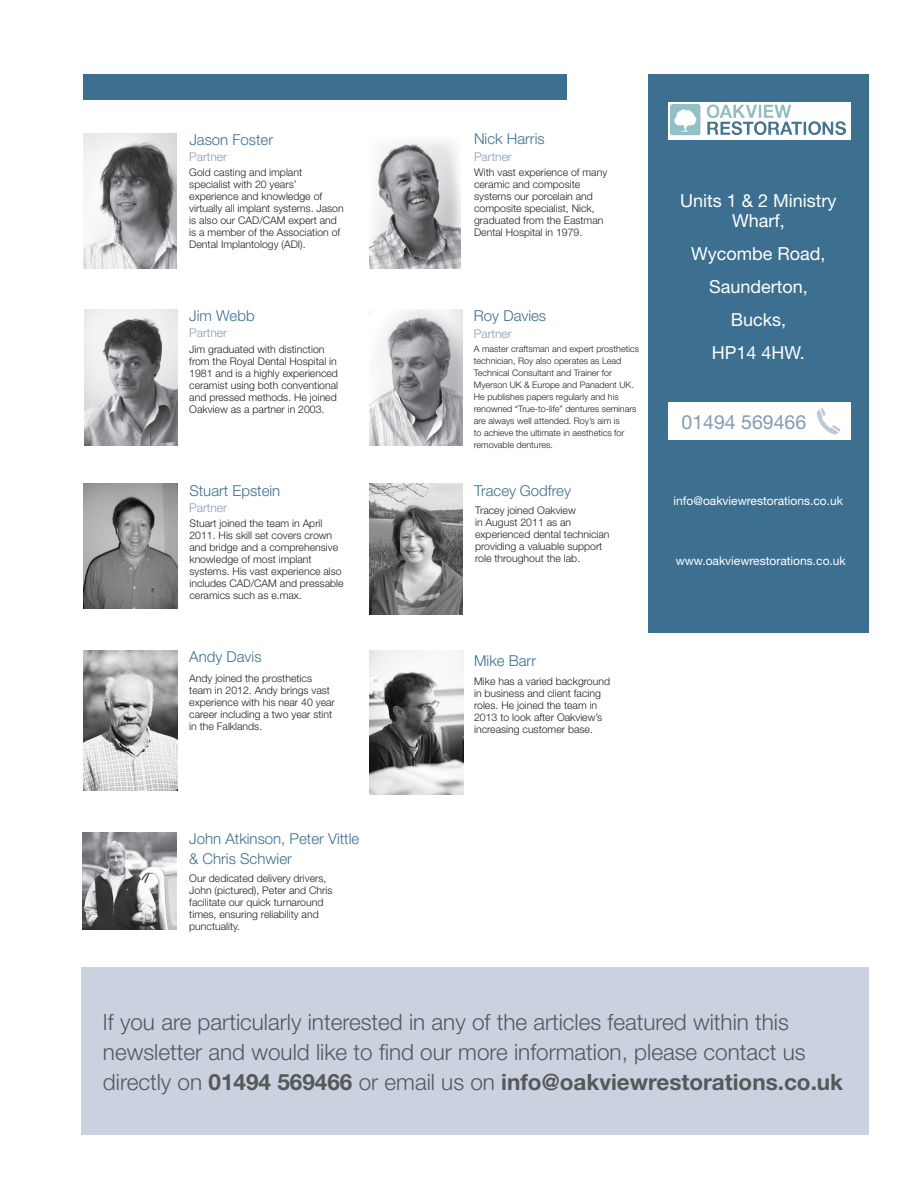
<style>
.page{position:relative;width:919px;height:1191px;background:#fff}
.page>*{position:absolute;margin:0;border:0;box-sizing:border-box;transform-origin:0 0}
.t1{font:300 22.5px "Helvetica Neue";color:#57585a}
.t2{font:700 22.5px "Helvetica Neue";color:#57585a}
.t3{font:19.5px "Helvetica Neue";color:#839bb3}
.t4{font:18px "Helvetica Neue";color:#fff}
.t5{font:300 15px "Helvetica Neue";color:#3c6f90}
.t6{font:12px "Helvetica Neue";color:#fff}
.t7{font:300 12px "Helvetica Neue";color:#839bb3}
.t8{font:300 10.5px/12px "Helvetica Neue";color:#231f20}
.t9{font:300 9px/12px "Helvetica Neue";color:#231f20}
.s1{font-weight:300}
</style>
<div class="page">
<div style="left:648px;top:74px;width:220px;height:558px;background:#3c6f90"></div>
<div style="left:668px;top:102px;width:182px;height:37px;background:#fff"></div>
<div style="left:668px;top:402px;width:182px;height:38px;background:#fff"></div>
<div style="left:81px;top:968px;width:787px;height:167px;background:#cad2df"></div>
<div style="left:83px;top:74px;width:483px;height:26px;background:#3c6f90"></div>
<svg style="left:816px;top:408px;width:24px;height:26px"></svg>
<img style="left:671px;top:105px;width:174px;height:31px">
<img style="left:84px;top:133px;width:92px;height:136px">
<img style="left:84px;top:309px;width:93px;height:136px">
<img style="left:370px;top:484px;width:92px;height:131px">
<img style="left:84px;top:484px;width:93px;height:124px">
<img style="left:84px;top:650px;width:93px;height:140px">
<img style="left:370px;top:140px;width:90px;height:129px">
<img style="left:370px;top:309px;width:92px;height:136px">
<img style="left:370px;top:650px;width:93px;height:144px">
<img style="left:83px;top:832px;width:93px;height:97px">
<p class="t5" style="left:189px;top:131px;width:85px">Jason Foster</p>
<p class="t5" style="left:474px;top:129px;width:72px">Nick Harris</p>
<p class="t7" style="left:189px;top:149px;width:39px">Partner</p>
<p class="t7" style="left:474px;top:149px;width:39px">Partner</p>
<p class="t8" style="left:189px;top:166px;width:156px">Gold casting and implant specialist with 20 years’ experience and knowledge of virtually all implant systems. Jason is also our CAD/CAM expert and is a member of the Association of<br>Dental Implantology (ADI).</p>
<p class="t8" style="left:474px;top:166px;width:135px">With vast experience of many ceramic and composite systems our porcelain and composite specialist, Nick, graduated from the Eastman<br>Dental Hospital in 1979.</p>
<p class="t5" style="left:189px;top:306px;width:67px">Jim Webb</p>
<p class="t5" style="left:474px;top:306px;width:74px">Roy Davies</p>
<p class="t7" style="left:189px;top:326px;width:39px">Partner</p>
<p class="t7" style="left:474px;top:326px;width:39px">Partner</p>
<p class="t8" style="left:189px;top:343px;width:150px">Jim graduated with distinction from the Royal Dental Hospital in<br>1981 and is a highly experienced ceramist using both conventional and pressed methods. He joined<br>Oakview as a partner in 2003.</p>
<p class="t5" style="left:189px;top:481px;width:92px">Stuart Epstein</p>
<p class="t7" style="left:189px;top:500px;width:39px">Partner</p>
<p class="t8" style="left:189px;top:516px;width:156px">Stuart joined the team in April<br>2011. His skill set covers crown and bridge and a comprehensive knowledge of most implant systems. His vast experience also includes CAD/CAM and pressable ceramics such as e.max.</p>
<p class="t5" style="left:189px;top:647px;width:74px">Andy Davis</p>
<p class="t8" style="left:189px;top:671px;width:147px">Andy joined the prosthetics team in 2012. Andy brings vast experience with his near 40 year career including a two year stint in the Falklands.</p>
<p class="t9" style="left:474px;top:342px;width:167px">A master craftsman and expert prosthetics technician, Roy also operates as Lead Technical Consultant and Trainer for Myerson UK &amp; Europe and Panadent UK.<br>He publishes papers regularly and his renowned “True-to-life” dentures seminars are always well attended. Roy’s aim is<br>to achieve the ultimate in aesthetics for removable dentures.</p>
<p class="t5" style="left:474px;top:481px;width:98px">Tracey Godfrey</p>
<p class="t8" style="left:475px;top:504px;width:136px">Tracey joined Oakview<br>in August 2011 as an experienced dental technician providing a valuable support role throughout the lab.</p>
<p class="t5" style="left:474px;top:651px;width:63px">Mike Barr</p>
<p class="t8" style="left:474px;top:675px;width:137px">Mike has a varied background in business and client facing roles. He joined the team in<br>2013 to look after Oakview’s increasing customer base.</p>
<p class="t4" style="left:680px;top:190px;width:158px">Units 1 &amp; 2 Ministry</p>
<p class="t4" style="left:732px;top:210px;width:54px">Wharf,</p>
<p class="t4" style="left:691px;top:243px;width:136px">Wycombe Road,</p>
<p class="t4" style="left:709px;top:276px;width:100px">Saunderton,</p>
<p class="t4" style="left:730px;top:309px;width:57px">Bucks,</p>
<p class="t4" style="left:711px;top:342px;width:95px">HP14 4HW.</p>
<p class="t3" style="left:681px;top:410px;width:126px">01494 569466</p>
<p class="t6" style="left:673px;top:493px;width:171px">info@oakviewrestorations.co.uk</p>
<p class="t6" style="left:675px;top:554px;width:171px">www.oakviewrestorations.co.uk</p>
<p class="t5" style="left:189px;top:829px;width:171px">John Atkinson, Peter Vittle</p>
<p class="t5" style="left:189px;top:849px;width:104px">&amp; Chris Schwier</p>
<p class="t8" style="left:189px;top:871px;width:145px">Our dedicated delivery drivers,<br>John (pictured), Peter and Chris facilitate our quick turnaround times, ensuring reliability and punctuality.</p>
<p class="t1" style="left:103px;top:1008px;width:687px">If you are particularly interested in any of the articles featured within this</p>
<p class="t1" style="left:103px;top:1038px;width:704px">newsletter and would like to find our more information, please contact us</p>
<p class="t2" style="left:103px;top:1068px;width:741px"><span class="s1">directly on</span> 01494 569466 <span class="s1">or email us on</span> info@oakviewrestorations.co.uk</p>
</div>
